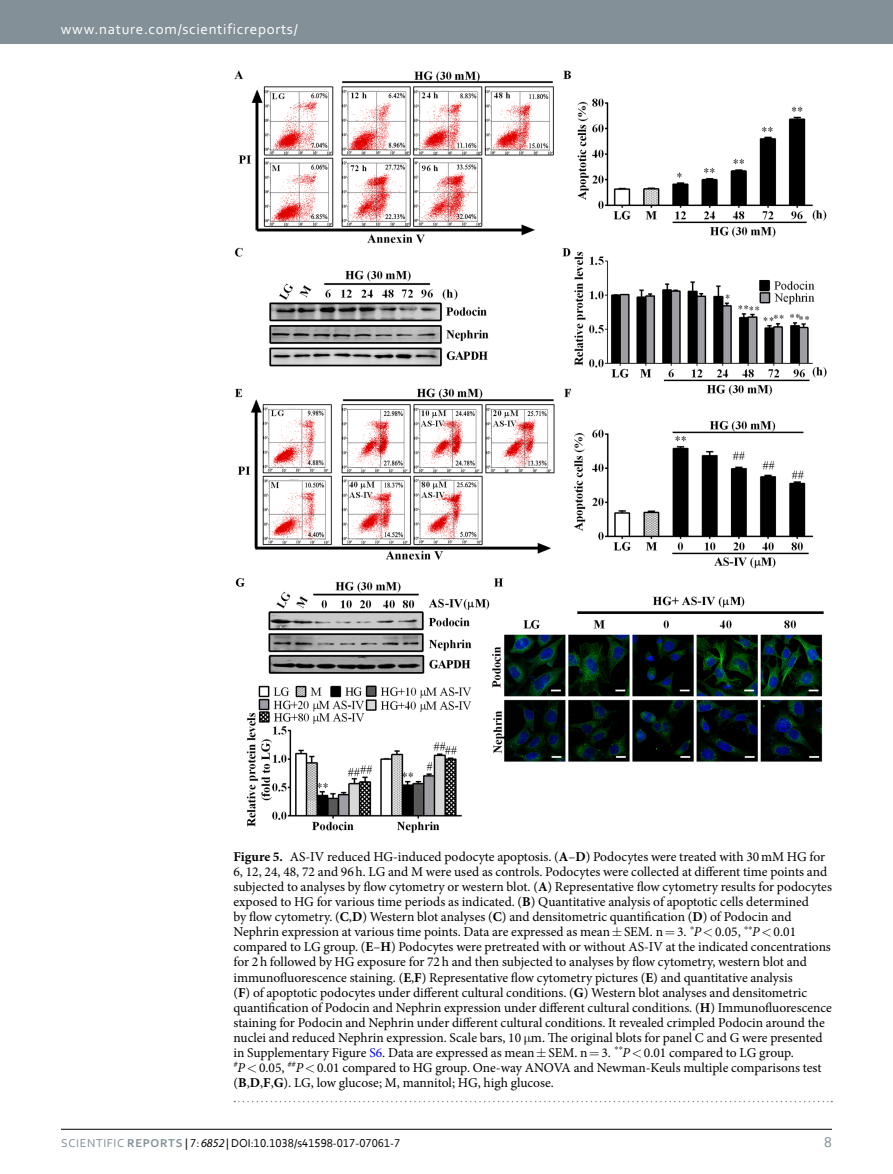
<style>
.page{position:relative;width:893px;height:1174px;background:#fff}
.page>*{position:absolute;margin:0;border:0;box-sizing:border-box;transform-origin:0 0}
.t1{font:15px "Corbel 2";letter-spacing:.045em;color:#fff}
.t2{font:15px "Corbel 2";color:#839097}
.t3{font:13.5px/15px "Minion Pro";color:#000}
.t4{font:12px "Corbel";color:#000}
.s1{font-weight:700}
.s2{font-style:italic}
.s3{color:#00f}
.s4{font-family:"Corbel 2";color:#839097}
.s5{font-family:"Corbel Bold 2";color:#839097}
.s6{font-family:"Myriad Pro";font-style:italic}
</style>
<div class="page">
<div style="left:0;top:0;width:893px;height:43px;background:#839097"></div>
<hr style="left:61px;top:1129px;width:771px;height:1px;background:#000">
<img style="left:234px;top:70px;width:593px;height:763px">
<svg style="left:234px;top:1100px;width:598px;height:2px"></svg>
<p class="t1" style="left:61px;top:19px;width:238px">www.nature.com/scientificreports/</p>
<p class="t3" style="left:233px;top:849px;width:600px"><span class="s1">Figure 5.</span> AS-IV reduced HG-induced podocyte apoptosis. (<span class="s1">A</span>–<span class="s1">D</span>) Podocytes were treated with 30mM HG for 6, 12, 24, 48, 72 and 96h. LG and M were used as controls. Podocytes were collected at different time points and subjected to analyses by flow cytometry or western blot. (<span class="s1">A</span>) Representative flow cytometry results for podocytes exposed to HG for various time periods as indicated. (<span class="s1">B</span>) Quantitative analysis of apoptotic cells determined<br>by flow cytometry. (<span class="s1">C</span>,<span class="s1">D</span>) Western blot analyses (<span class="s1">C</span>) and densitometric quantification (<span class="s1">D</span>) of Podocin and Nephrin expression at various time points. Data are expressed as mean SEM. n 3. <sup>*</sup><span class="s2">P</span> 0.05, <sup>**</sup><span class="s2">P</span> 0.01 compared to LG group. (<span class="s1">E</span>–<span class="s1">H</span>) Podocytes were pretreated with or without AS-IV at the indicated concentrations for 2h followed by HG exposure for 72h and then subjected to analyses by flow cytometry, western blot and immunofluorescence staining. (<span class="s1">E</span>,<span class="s1">F</span>) Representative flow cytometry pictures (<span class="s1">E</span>) and quantitative analysis<br>(<span class="s1">F</span>) of apoptotic podocytes under different cultural conditions. (<span class="s1">G</span>) Western blot analyses and densitometric quantification of Podocin and Nephrin expression under different cultural conditions. (<span class="s1">H</span>) Immunofluorescence staining for Podocin and Nephrin under different cultural conditions. It revealed crimpled Podocin around the nuclei and reduced Nephrin expression. Scale bars, 10 m. The original blots for panel C and G were presented in Supplementary Figure <span class="s3">S6</span>. Data are expressed as mean SEM. n 3. <sup>**</sup><span class="s2">P</span> 0.01 compared to LG group.<br><sup>#</sup><span class="s2">P</span> 0.05, <sup>##</sup><span class="s2">P</span> 0.01 compared to HG group. One-way ANOVA and Newman-Keuls multiple comparisons test (<span class="s1">B</span>,<span class="s1">D</span>,<span class="s1">F</span>,<span class="s1">G</span>). LG, low glucose; M, mannitol; HG, high glucose.</p>
<p class="t4" style="left:61px;top:1135px;width:341px"><span class="s4">SCieNTifiC</span> <span class="s5">REPORTS</span> | 7: <span class="s6">6852</span> | DOI:10.1038/s41598-017-07061-7</p>
<p class="t2" style="left:824px;top:1132px;width:9px">8</p>
</div>
